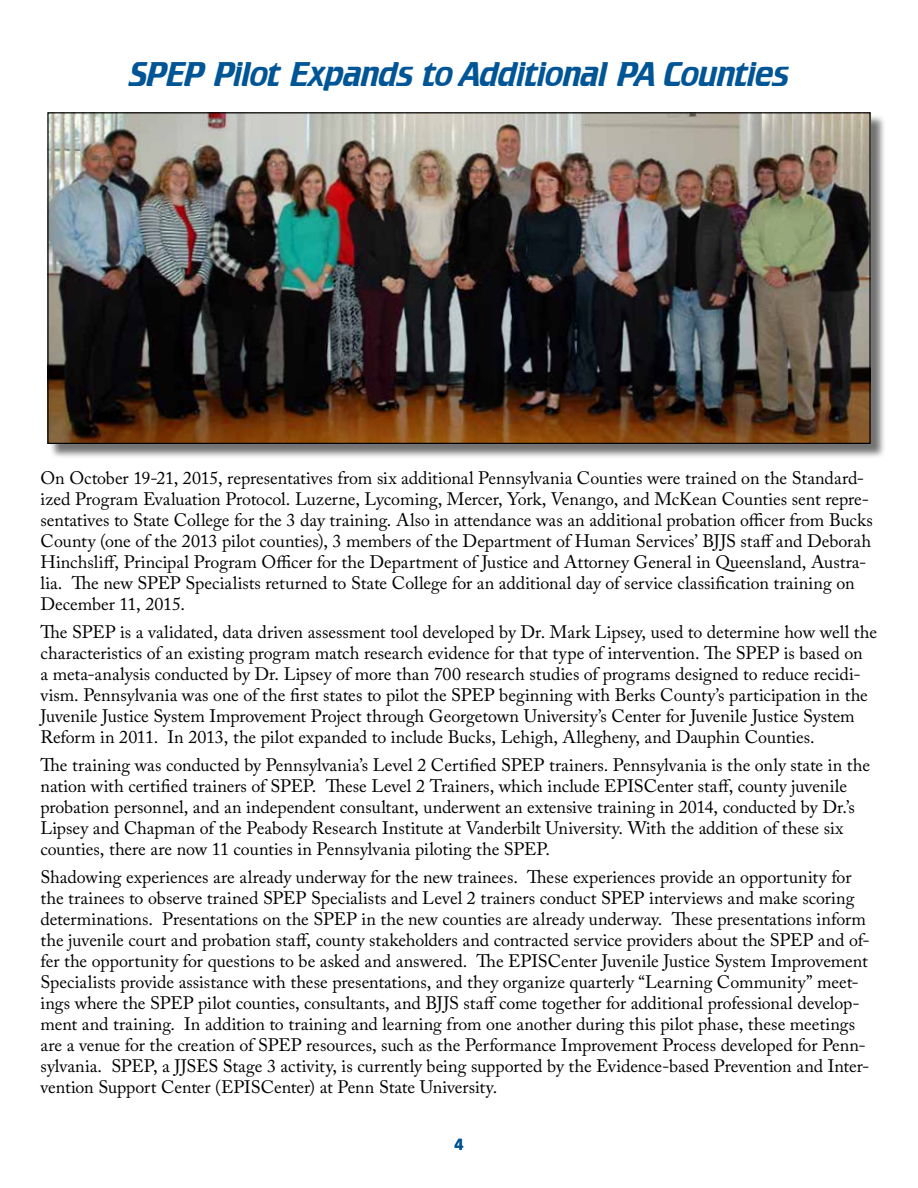
<style>
.page{position:relative;width:918px;height:1188px;background:#fff}
.page>*{position:absolute;margin:0;border:0;box-sizing:border-box;transform-origin:0 0}
.t1{font:30px "Crillee";letter-spacing:-.015em;color:#005596}
.t2{font:18px/21px "Adobe Caslon Pro";letter-spacing:-.005em;color:#000}
.t3{font:700 18px "Calibri";color:#005596}
</style>
<div class="page">
<div style="left:49px;top:114px;width:837px;height:345px;background:#000;opacity:.55"></div>
<img style="left:49px;top:114px;width:820px;height:328px">
<h1 class="t1" style="left:129px;top:54px;width:662px">SPEP Pilot Expands to Additional PA Counties</h1>
<p class="t2" style="left:40px;top:468px;width:834px">On October 19-21, 2015, representatives from six additional Pennsylvania Counties were trained on the Standard&shy;ized Program Evaluation Protocol. Luzerne, Lycoming, Mercer, York, Venango, and McKean Counties sent repre&shy;sentatives to State College for the 3 day training. Also in attendance was an additional probation officer from Bucks County (one of the 2013 pilot counties), 3 members of the Department of Human Services’ BJJS staff and Deborah Hinchsliff, Principal Program Officer for the Department of Justice and Attorney General in Queensland, Austra&shy;lia. The new SPEP Specialists returned to State College for an additional day of service classification training on December 11, 2015.</p>
<p class="t2" style="left:40px;top:621px;width:838px">The SPEP is a validated, data driven assessment tool developed by Dr. Mark Lipsey, used to determine how well the characteristics of an existing program match research evidence for that type of intervention. The SPEP is based on<br>a meta-analysis conducted by Dr. Lipsey of more than 700 research studies of programs designed to reduce recidi&shy;vism. Pennsylvania was one of the first states to pilot the SPEP beginning with Berks County’s participation in the Juvenile Justice System Improvement Project through Georgetown University’s Center for Juvenile Justice System Reform in 2011. In 2013, the pilot expanded to include Bucks, Lehigh, Allegheny, and Dauphin Counties.</p>
<p class="t2" style="left:40px;top:754px;width:831px">The training was conducted by Pennsylvania’s Level 2 Certified SPEP trainers. Pennsylvania is the only state in the nation with certified trainers of SPEP. These Level 2 Trainers, which include EPISCenter staff, county juvenile probation personnel, and an independent consultant, underwent an extensive training in 2014, conducted by Dr.’s Lipsey and Chapman of the Peabody Research Institute at Vanderbilt University. With the addition of these six counties, there are now 11 counties in Pennsylvania piloting the SPEP.</p>
<p class="t2" style="left:40px;top:866px;width:831px">Shadowing experiences are already underway for the new trainees. These experiences provide an opportunity for the trainees to observe trained SPEP Specialists and Level 2 trainers conduct SPEP interviews and make scoring determinations. Presentations on the SPEP in the new counties are already underway. These presentations inform the juvenile court and probation staff, county stakeholders and contracted service providers about the SPEP and of&shy;fer the opportunity for questions to be asked and answered. The EPISCenter Juvenile Justice System Improvement Specialists provide assistance with these presentations, and they organize quarterly “Learning Community” meet&shy;ings where the SPEP pilot counties, consultants, and BJJS staff come together for additional professional develop&shy;ment and training. In addition to training and learning from one another during this pilot phase, these meetings are a venue for the creation of SPEP resources, such as the Performance Improvement Process developed for Penn&shy;sylvania. SPEP, a JJSES Stage 3 activity, is currently being supported by the Evidence-based Prevention and Inter&shy;vention Support Center (EPISCenter) at Penn State University.</p>
<p class="t3" style="left:454px;top:1132px;width:11px">4</p>
</div>
